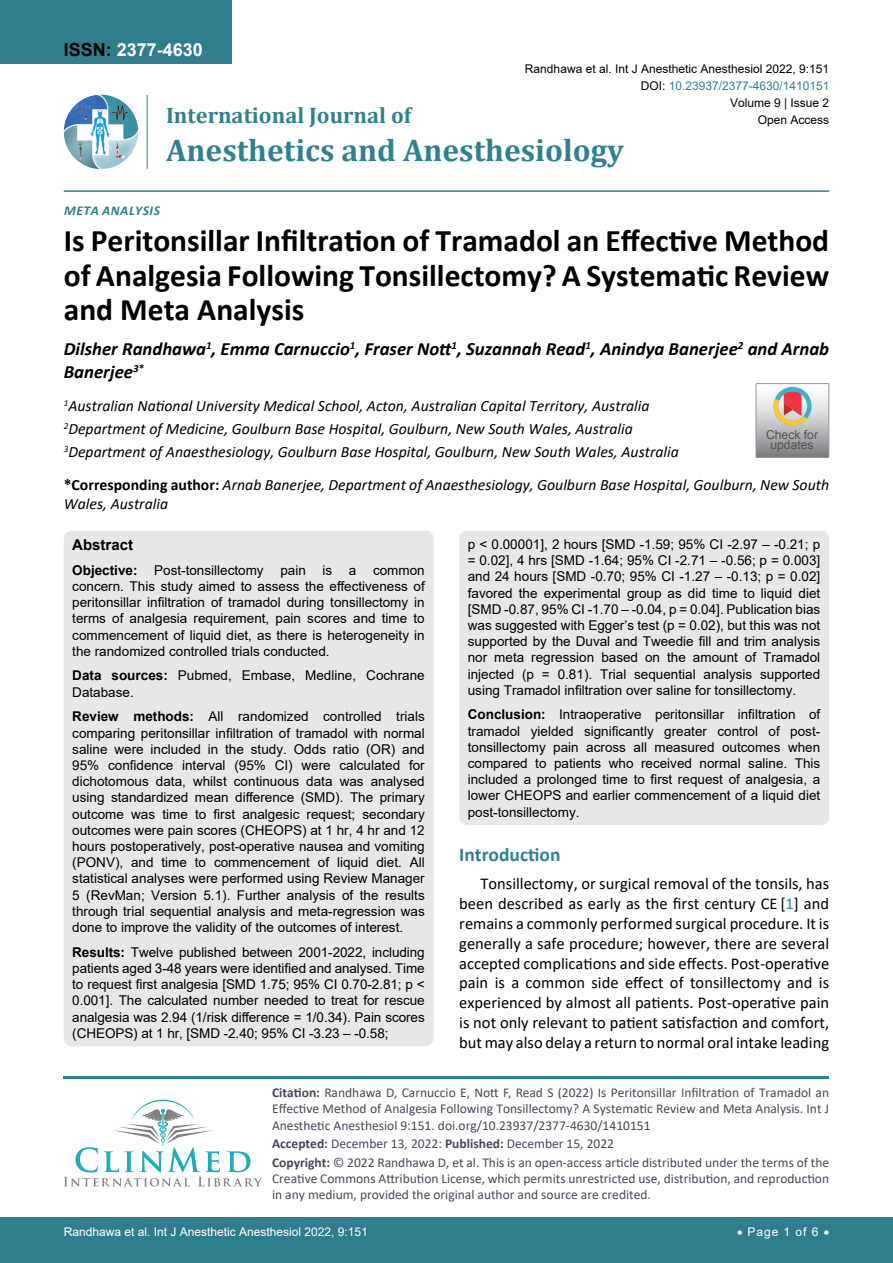
<style>
.page{position:relative;width:893px;height:1263px;background:#fff}
.page>*{position:absolute;margin:0;border:0;box-sizing:border-box;transform-origin:0 0}
.t1{font:700 31.5px/34.5px "Calibri";color:#000;text-align:justify}
.t2{font:700 31.5px "Cambria";color:#30808d}
.t3{font:700 22.5px "Cambria";color:#30808d}
.t4{font:700 19.5px "Calibri";color:#30808d}
.t5{font:italic 700 18.75px/22.5px "Calibri";color:#000}
.t6{font:700 18px "Arial";color:#fff}
.t7{font:16.5px/19.8px "Calibri";color:#000;text-align:justify}
.t8{font:italic 15.75px/23.1px "Calibri";color:#000}
.t9{font:700 15px "Arial";color:#000}
.t10{font:13.5px/16.2px "Arial";color:#000;text-align:justify}
.t11{font:13.5px/16.2px "Calibri";color:#47475c}
.t12{font:italic 700 13.5px "Calibri";letter-spacing:.04em;color:#307d8d}
.t13{font:12.3px/10.5px "Arial";color:#535353;text-align:center}
.t14{font:12px "Arial";color:#000}
.t15{font:12px "Arial";color:#fff}
.t16{font:12px "Arial";color:#30808d}
.s1{color:#000}
.s2{font-weight:700;font-style:normal}
.s3{font-weight:700}
.s4{color:#30808d}
</style>
<div class="page">
<img style="left:64px;top:95px;width:74px;height:74px;border-radius:37px">
<hr style="left:147px;top:95px;width:1px;height:74px;background:#307d8d">
<hr style="left:64px;top:190px;width:765px;height:2px;background:#307d8d">
<hr style="left:64px;top:1076px;width:765px;height:2px;background:#30808d">
<svg style="left:64px;top:1100px;width:198px;height:86px"></svg>
<div style="left:0;top:1217px;width:893px;height:46px;background:#307d8d"></div>
<div style="left:0;top:0;width:231px;height:64px;background:#307d8d"></div>
<div style="left:64px;top:531px;width:370px;height:515px;background:#e6e7e8;border-radius:9px"></div>
<div style="left:459px;top:531px;width:370px;height:294px;background:#e6e7e8;border-radius:9px"></div>
<div style="left:756px;top:383px;width:73px;height:75px;border:1px solid #939598"></div>
<svg style="left:756px;top:384px;width:73px;height:73px"></svg>
<h3 class="t6" style="left:64px;top:37px;width:141px"><span class="s1">ISSN:</span> 2377-4630</h3>
<p class="t14" style="left:525px;top:60px;width:306px">Randhawa et al. Int J Anesthetic Anesthesiol 2022, 9:151</p>
<p class="t14" style="left:730px;top:95px;width:101px">Volume 9 | Issue 2</p>
<p class="t16" style="left:641px;top:77px;width:190px"><span class="s1">DOI:</span> 10.23937/2377-4630/1410151</p>
<h2 class="t3" style="left:166px;top:100px;width:247px">International Journal of</h2>
<h1 class="t2" style="left:166px;top:128px;width:459px">Anesthetics and Anesthesiology</h1>
<p class="t14" style="left:758px;top:112px;width:73px">Open Access</p>
<p class="t12" style="left:64px;top:201px;width:96px">Meta Analysis</p>
<h1 class="t1" style="left:64px;top:223px;width:767px">Is Peritonsillar Infiltration of Tramadol an Effective Method of Analgesia Following Tonsillectomy? A Systematic Review and Meta Analysis</h1>
<h3 class="t5" style="left:64px;top:337px;width:767px">Dilsher Randhawa<sup>1</sup>, Emma Carnuccio<sup>1</sup>, Fraser Nott<sup>1</sup>, Suzannah Read<sup>1</sup>, Anindya Banerjee<sup>2</sup> and Arnab<br>Banerjee<sup>3*</sup></h3>
<p class="t8" style="left:64px;top:394px;width:617px"><sup>1</sup>Australian National University Medical School, Acton, Australian Capital Territory, Australia<br><sup>2</sup>Department of Medicine, Goulburn Base Hospital, Goulburn, New South Wales, Australia<br><sup>3</sup>Department of Anaesthesiology, Goulburn Base Hospital, Goulburn, New South Wales, Australia</p>
<p class="t8" style="left:64px;top:475px;width:767px;line-height:18.9px"><span class="s2">*Corresponding author:</span> Arnab Banerjee, Department of Anaesthesiology, Goulburn Base Hospital, Goulburn, New South<br>Wales, Australia</p>
<p class="t9" style="left:72px;top:534px;width:62px">Abstract</p>
<p class="t10" style="left:72px;top:562px;width:354px"><span class="s3">Objective:</span> Post-tonsillectomy pain is a common concern. This study aimed to assess the effectiveness of peritonsillar infiltration of tramadol during tonsillectomy in terms of analgesia requirement, pain scores and time to commencement of liquid diet, as there is heterogeneity in the randomized controlled trials conducted.</p>
<p class="t10" style="left:72px;top:667px;width:354px"><span class="s3">Data sources:</span> Pubmed, Embase, Medline, Cochrane<br>Database.</p>
<p class="t10" style="left:72px;top:708px;width:354px"><span class="s3">Review methods:</span> All randomized controlled trials comparing peritonsillar infiltration of tramadol with normal saline were included in the study. Odds ratio (OR) and 95% confidence interval (95% CI) were calculated for dichotomous data, whilst continuous data was analysed using standardized mean difference (SMD). The primary outcome was time to first analgesic request; secondary outcomes were pain scores (CHEOPS) at 1 hr, 4 hr and 12 hours postoperatively, post-operative nausea and vomiting (PONV), and time to commencement of liquid diet. All statistical analyses were performed using Review Manager 5 (RevMan; Version 5.1). Further analysis of the results through trial sequential analysis and meta-regression was done to improve the validity of the outcomes of interest.</p>
<p class="t10" style="left:72px;top:944px;width:354px"><span class="s3">Results:</span> Twelve published between 2001-2022, including patients aged 3-48 years were identified and analysed. Time to request first analgesia [SMD 1.75; 95% CI 0.70-2.81; p &lt; 0.001]. The calculated number needed to treat for rescue analgesia was 2.94 (1/risk difference = 1/0.34). Pain scores (CHEOPS) at 1 hr, [SMD -2.40; 95% CI -3.23 – -0.58;</p>
<p class="t13" style="left:766px;top:429px;width:53px">Check for updates</p>
<p class="t10" style="left:468px;top:536px;width:354px">p &lt; 0.00001], 2 hours [SMD -1.59; 95% CI -2.97 – -0.21; p = 0.02], 4 hrs [SMD -1.64; 95% CI -2.71 – -0.56; p = 0.003] and 24 hours [SMD -0.70; 95% CI -1.27 – -0.13; p = 0.02] favored the experimental group as did time to liquid diet [SMD -0.87, 95% CI -1.70 – -0.04, p = 0.04]. Publication bias was suggested with Egger’s test (p = 0.02), but this was not supported by the Duval and Tweedie fill and trim analysis nor meta regression based on the amount of Tramadol injected (p = 0.81). Trial sequential analysis supported using Tramadol infiltration over saline for tonsillectomy.</p>
<p class="t10" style="left:468px;top:706px;width:354px"><span class="s3">Conclusion:</span> Intraoperative peritonsillar infiltration of tramadol yielded significantly greater control of post&shy;tonsillectomy pain across all measured outcomes when compared to patients who received normal saline. This included a prolonged time to first request of analgesia, a lower CHEOPS and earlier commencement of a liquid diet post-tonsillectomy.</p>
<h3 class="t4" style="left:459px;top:841px;width:103px">Introduction</h3>
<p class="t7" style="left:459px;top:873px;width:371px;text-indent:21px">Tonsillectomy, or surgical removal of the tonsils, has been described as early as the first century CE [<span class="s4">1</span>] and remains a commonly performed surgical procedure. It is generally a safe procedure; however, there are several accepted complications and side effects. Post-operative pain is a common side effect of tonsillectomy and is experienced by almost all patients. Post-operative pain is not only relevant to patient satisfaction and comfort, but may also delay a return to normal oral intake leading</p>
<p class="t11" style="left:272px;top:1084px;width:559px;text-align:justify"><span class="s3">Citation:</span> Randhawa D, Carnuccio E, Nott F, Read S (2022) Is Peritonsillar Infiltration of Tramadol an Effective Method of Analgesia Following Tonsillectomy? A Systematic Review and Meta Analysis. Int J Anesthetic Anesthesiol 9:151. doi.org/10.23937/2377-4630/1410151</p>
<p class="t11" style="left:272px;top:1134px;width:559px;line-height:18.6px"><span class="s3">Accepted:</span> December 13, 2022: <span class="s3">Published:</span> December 15, 2022<br><span class="s3">Copyright:</span> © 2022 Randhawa D, et al. This is an open-access article distributed under the terms of the</p>
<p class="t11" style="left:272px;top:1170px;width:559px">Creative Commons Attribution License, which permits unrestricted use, distribution, and reproduction in any medium, provided the original author and source are credited.</p>
<p class="t15" style="left:737px;top:1223px;width:94px">• Page 1 of 6 •</p>
<p class="t15" style="left:64px;top:1223px;width:306px">Randhawa et al. Int J Anesthetic Anesthesiol 2022, 9:151</p>
</div>
